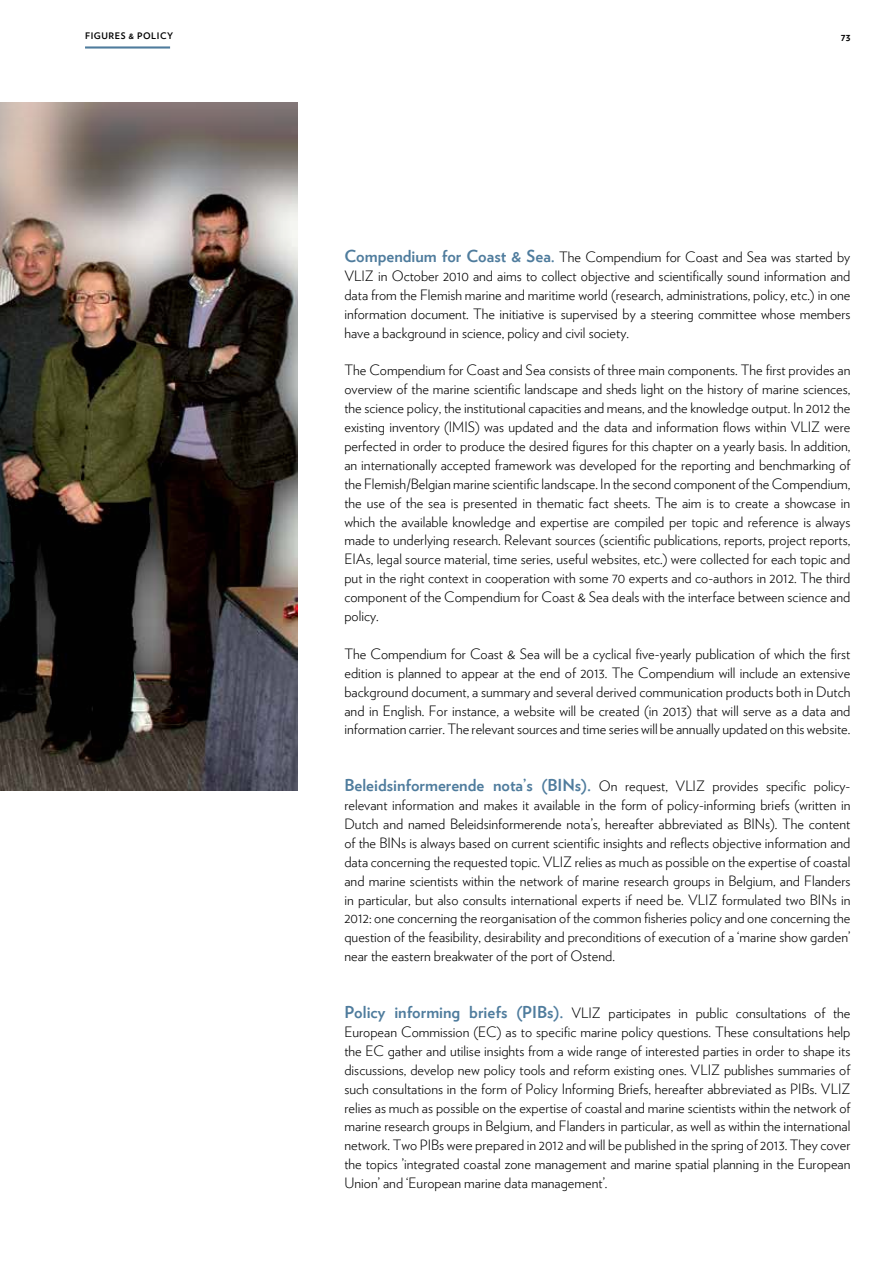
<style>
.page{position:relative;width:893px;height:1263px;background:#fff}
.page>*{position:absolute;margin:0;border:0;box-sizing:border-box;transform-origin:0 0}
.t1{font:300 14.25px/18.9px "Verlag";color:#000;text-align:justify}
.t2{font:700 10.5px "Verlag";color:#000}
.t3{font:700 9px "Verlag";letter-spacing:.065em;color:#000}
.s1{font-weight:700;font-size:16.5px;color:#4f7c9d}
</style>
<div class="page">
<img style="left:0;top:102px;width:298px;height:689px">
<hr style="left:85px;top:46px;width:85px;height:3px;background:#4f7c9d">
<p class="t3" style="left:85px;top:29px;width:90px">Figures &amp; Policy</p>
<p class="t2" style="left:841px;top:29px;width:11px">73</p>
<p class="t1" style="left:344px;top:247px;width:508px"><span class="s1">Compendium for Coast &amp; Sea.</span> The Compendium for Coast and Sea was started by VLIZ in October 2010 and aims to collect objective and scientifically sound information and data from the Flemish marine and maritime world (research, administrations, policy, etc.) in one information document. The initiative is supervised by a steering committee whose members have a background in science, policy and civil society.</p>
<p class="t1" style="left:344px;top:360px;width:508px">The Compendium for Coast and Sea consists of three main components. The first provides an overview of the marine scientific landscape and sheds light on the history of marine sciences, the science policy, the institutional capacities and means, and the knowledge output. In 2012 the existing inventory (IMIS) was updated and the data and information flows within VLIZ were perfected in order to produce the desired figures for this chapter on a yearly basis. In addition, an internationally accepted framework was developed for the reporting and benchmarking of the Flemish/Belgian marine scientific landscape. In the second component of the Compendium, the use of the sea is presented in thematic fact sheets. The aim is to create a showcase in which the available knowledge and expertise are compiled per topic and reference is always made to underlying research. Relevant sources (scientific publications, reports, project reports, EIAs, legal source material, time series, useful websites, etc.) were collected for each topic and put in the right context in cooperation with some 70 experts and co-authors in 2012. The third component of the Compendium for Coast &amp; Sea deals with the interface between science and policy.</p>
<p class="t1" style="left:344px;top:643px;width:508px">The Compendium for Coast &amp; Sea will be a cyclical five-yearly publication of which the first edition is planned to appear at the end of 2013. The Compendium will include an extensive background document, a summary and several derived communication products both in Dutch and in English. For instance, a website will be created (in 2013) that will serve as a data and information carrier. The relevant sources and time series will be annually updated on this website.</p>
<p class="t1" style="left:344px;top:776px;width:508px"><span class="s1">Beleidsinformerende nota’s (BINs).</span> On request, VLIZ provides specific policy&shy;relevant information and makes it available in the form of policy-informing briefs (written in Dutch and named Beleidsinformerende nota’s, hereafter abbreviated as BINs). The content of the BINs is always based on current scientific insights and reflects objective information and data concerning the requested topic. VLIZ relies as much as possible on the expertise of coastal and marine scientists within the network of marine research groups in Belgium, and Flanders in particular, but also consults international experts if need be. VLIZ formulated two BINs in 2012: one concerning the reorganisation of the common fisheries policy and one concerning the question of the feasibility, desirability and preconditions of execution of a ‘marine show garden’ near the eastern breakwater of the port of Ostend.</p>
<p class="t1" style="left:344px;top:1003px;width:508px"><span class="s1">Policy informing briefs (PI Bs).</span> VLIZ participates in public consultations of the European Commission (EC) as to specific marine policy questions. These consultations help the EC gather and utilise insights from a wide range of interested parties in order to shape its discussions, develop new policy tools and reform existing ones. VLIZ publishes summaries of such consultations in the form of Policy Informing Briefs, hereafter abbreviated as PIBs. VLIZ relies as much as possible on the expertise of coastal and marine scientists within the network of marine research groups in Belgium, and Flanders in particular, as well as within the international network. Two PIBs were prepared in 2012 and will be published in the spring of 2013. They cover the topics ’integrated coastal zone management and marine spatial planning in the European Union’ and ‘European marine data management’.</p>
</div>
